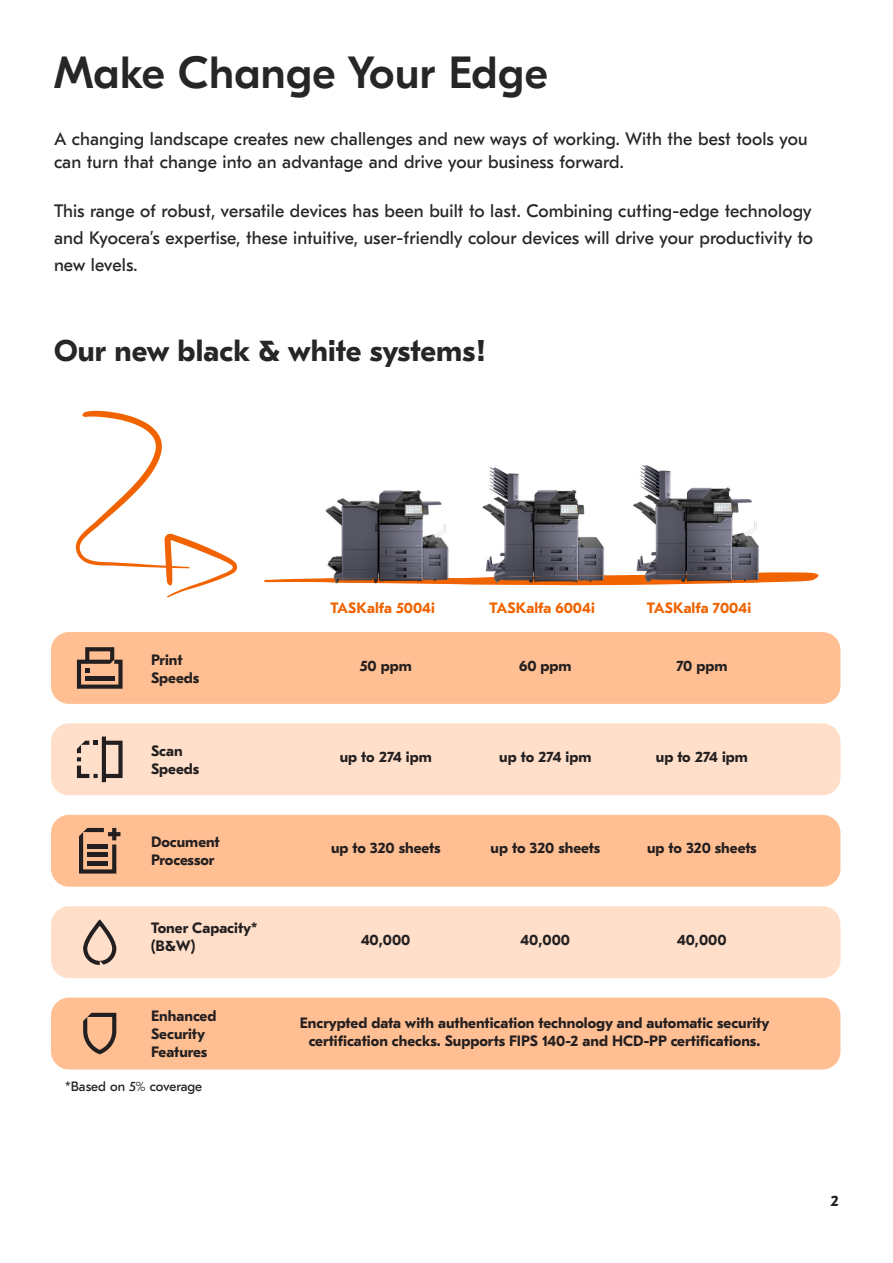
<style>
.page{position:relative;width:893px;height:1263px;background:#fff}
.page>*{position:absolute;margin:0;border:0;box-sizing:border-box;transform-origin:0 0}
.t1{font:500 45px "GT Eesti Pro Display";letter-spacing:.01em;color:#252626}
.t2{font:700 30px "GT Eesti Pro Text";letter-spacing:.005em;color:#252626}
.t3{font:18px/27px "GT Eesti Pro Text";letter-spacing:.005em;color:#252626}
.t4{font:700 15px/18px "GT Eesti Pro Text";color:#231f20}
.t5{font:700 15px "GT Eesti Pro Text";color:#f06300}
.t6{font:13.5px "GT Eesti Pro Text";letter-spacing:-.005em;color:#231f20}
</style>
<div class="page">
<svg style="left:76px;top:411px;width:161px;height:186px"></svg>
<div style="left:51px;top:998px;width:789px;height:71px;background:#ffbf92;border-radius:18px"></div>
<svg style="left:83px;top:1013px;width:33px;height:41px"></svg>
<div style="left:51px;top:632px;width:789px;height:72px;background:#ffbf92;border-radius:18px"></div>
<svg style="left:77px;top:647px;width:46px;height:42px"></svg>
<div style="left:51px;top:723px;width:789px;height:72px;background:#ffdfc9;border-radius:18px"></div>
<svg style="left:77px;top:736px;width:46px;height:46px"></svg>
<div style="left:51px;top:815px;width:789px;height:72px;background:#ffbf92;border-radius:18px"></div>
<svg style="left:79px;top:828px;width:41px;height:45px"></svg>
<div style="left:51px;top:906px;width:789px;height:72px;background:#ffdfc9;border-radius:18px"></div>
<svg style="left:83px;top:919px;width:33px;height:46px"></svg>
<svg style="left:264px;top:572px;width:555px;height:13px"></svg>
<img style="left:323px;top:490px;width:131px;height:95px">
<img style="left:323px;top:578px;width:131px;height:6px">
<img style="left:480px;top:467px;width:126px;height:108px">
<img style="left:480px;top:575px;width:126px;height:9px">
<img style="left:629px;top:465px;width:131px;height:108px">
<img style="left:629px;top:573px;width:131px;height:9px">
<p class="t1" style="left:54px;top:48px;width:495px">Make Change Your Edge</p>
<p class="t3" style="left:54px;top:128px;width:755px;line-height:22.5px">A changing landscape creates new challenges and new ways of working. With the best tools you can turn that change into an advantage and drive your business forward.</p>
<p class="t3" style="left:54px;top:198px;width:761px;text-align:justify">This range of robust, versatile devices has been built to last. Combining cutting-edge technology and Kyocera’s expertise, these intuitive, user-friendly colour devices will drive your productivity to new levels.</p>
<p class="t2" style="left:54px;top:334px;width:434px">Our new black &amp; white systems!</p>
<p class="t4" style="left:151px;top:651px;width:33px">Print</p>
<p class="t4" style="left:151px;top:669px;width:50px">Speeds</p>
<p class="t4" style="left:151px;top:742px;width:33px">Scan</p>
<p class="t4" style="left:151px;top:760px;width:50px">Speeds</p>
<p class="t4" style="left:151px;top:833px;width:70px">Document</p>
<p class="t4" style="left:151px;top:851px;width:65px">Processor</p>
<p class="t4" style="left:151px;top:919px;width:108px">Toner Capacity* (B&amp;W)</p>
<p class="t4" style="left:151px;top:1007px;width:67px">Enhanced<br>Security</p>
<p class="t4" style="left:151px;top:1043px;width:58px">Features</p>
<p class="t6" style="left:65px;top:1079px;width:139px">*Based on 5% coverage</p>
<p class="t5" style="left:330px;top:600px;width:106px">TASKalfa 5004i</p>
<p class="t5" style="left:490px;top:600px;width:107px">TASKalfa 6004i</p>
<p class="t5" style="left:647px;top:600px;width:106px">TASKalfa 7004i</p>
<p class="t4" style="left:360px;top:657px;width:53px">50 ppm</p>
<p class="t4" style="left:519px;top:657px;width:54px">60 ppm</p>
<p class="t4" style="left:676px;top:657px;width:52px">70 ppm</p>
<p class="t4" style="left:340px;top:748px;width:94px">up to 274 ipm</p>
<p class="t4" style="left:499px;top:748px;width:94px">up to 274 ipm</p>
<p class="t4" style="left:656px;top:748px;width:94px">up to 274 ipm</p>
<p class="t4" style="left:331px;top:840px;width:111px">up to 320 sheets</p>
<p class="t4" style="left:491px;top:840px;width:111px">up to 320 sheets</p>
<p class="t4" style="left:647px;top:840px;width:111px">up to 320 sheets</p>
<p class="t4" style="left:361px;top:931px;width:51px">40,000</p>
<p class="t4" style="left:521px;top:931px;width:51px">40,000</p>
<p class="t4" style="left:677px;top:931px;width:51px">40,000</p>
<p class="t4" style="left:300px;top:1014px;width:471px;text-align:center">Encrypted data with authentication technology and automatic security certification checks. Supports FIPS 140-2 and HCD-PP certifications.</p>
<p class="t4" style="left:830px;top:1192px;width:10px">2</p>
</div>
